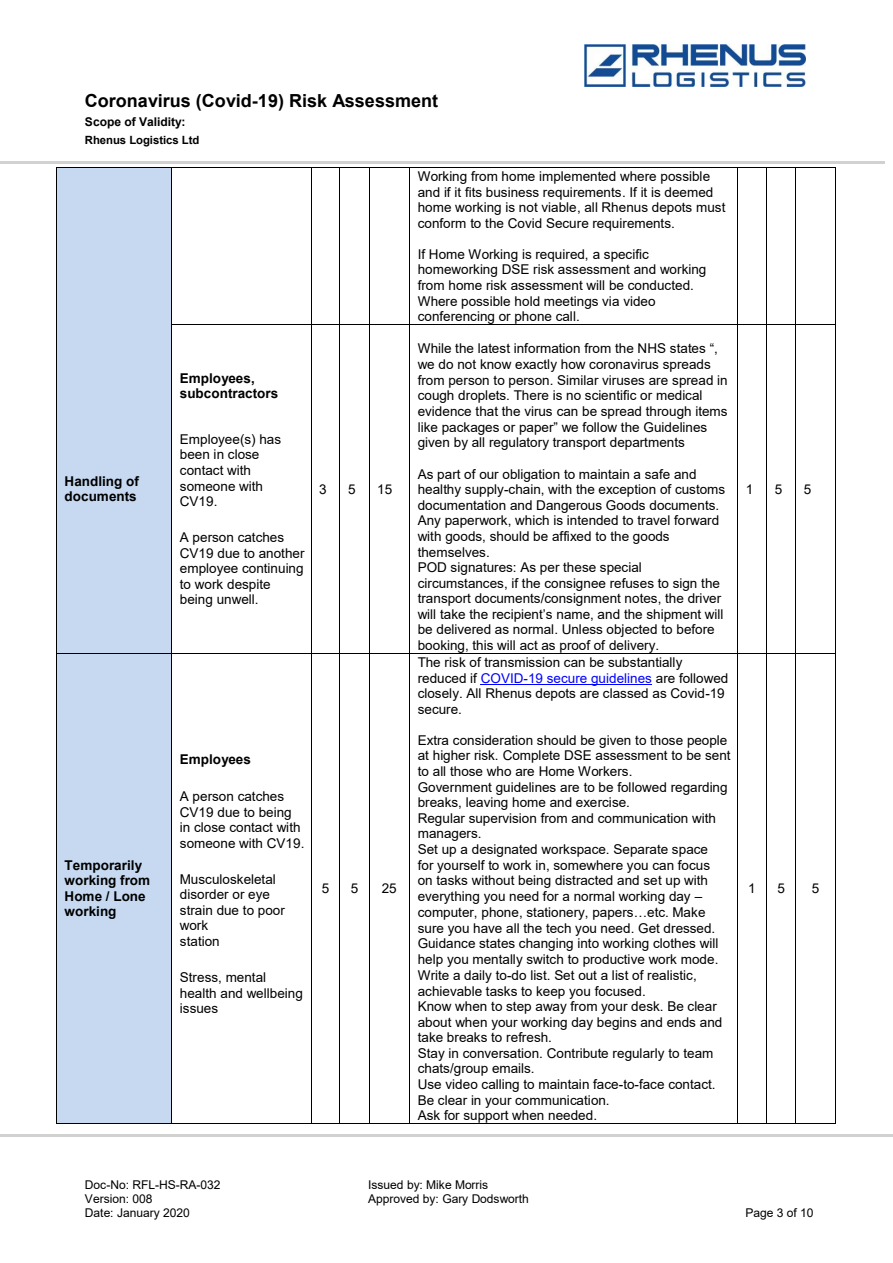
<style>
.page{position:relative;width:893px;height:1263px;background:#fff}
.page>*{position:absolute;margin:0;border:0;box-sizing:border-box;transform-origin:0 0}
.t1{font:700 18px "Arial";color:#000}
.t2{font:13.5px/15.6px "Arial";letter-spacing:.005em;color:#000}
.t3{font:700 13.5px/15.6px "Arial";color:#000}
.t4{font:12px "Arial";letter-spacing:-.005em;color:#000}
.t5{font:700 12px "Arial";color:#000}
.t6{font:700 11.4px "Arial";letter-spacing:-.01em;color:#000}
.s1{color:#00f}
</style>
<div class="page">
<hr style="left:0;top:1134px;width:893px;height:3px;background:#d1d1cf">
<img style="left:584px;top:45px;width:221px;height:42px">
<hr style="left:0;top:161px;width:885px;height:3px;background:#d1d1cf">
<div style="left:57px;top:168px;width:114px;height:156px;background:#c6d9f1"></div>
<hr style="left:172px;top:168px;width:139px;height:1px;background:#000">
<hr style="left:369px;top:168px;width:40px;height:1px;background:#000">
<hr style="left:410px;top:168px;width:327px;height:1px;background:#000">
<hr style="left:796px;top:168px;width:39px;height:1px;background:#000">
<hr style="left:56px;top:169px;width:1px;height:155px;background:#000">
<hr style="left:171px;top:169px;width:1px;height:155px;background:#000">
<hr style="left:311px;top:169px;width:1px;height:155px;background:#000">
<hr style="left:340px;top:169px;width:1px;height:155px;background:#000">
<hr style="left:369px;top:169px;width:1px;height:155px;background:#000">
<hr style="left:409px;top:169px;width:1px;height:155px;background:#000">
<hr style="left:737px;top:169px;width:1px;height:155px;background:#000">
<hr style="left:766px;top:169px;width:1px;height:155px;background:#000">
<hr style="left:795px;top:169px;width:1px;height:155px;background:#000">
<hr style="left:835px;top:169px;width:1px;height:155px;background:#000">
<div style="left:57px;top:325px;width:114px;height:328px;background:#c6d9f1"></div>
<hr style="left:57px;top:324px;width:114px;height:1px;background:#000">
<hr style="left:172px;top:324px;width:139px;height:1px;background:#000">
<svg style="left:311px;top:324px;width:58px;height:1px"></svg>
<hr style="left:369px;top:324px;width:40px;height:1px;background:#000">
<hr style="left:410px;top:324px;width:327px;height:1px;background:#000">
<svg style="left:737px;top:324px;width:59px;height:1px"></svg>
<hr style="left:796px;top:324px;width:39px;height:1px;background:#000">
<hr style="left:56px;top:325px;width:1px;height:328px;background:#000">
<hr style="left:171px;top:325px;width:1px;height:328px;background:#000">
<hr style="left:311px;top:325px;width:1px;height:328px;background:#000">
<hr style="left:340px;top:325px;width:1px;height:328px;background:#000">
<hr style="left:369px;top:325px;width:1px;height:328px;background:#000">
<hr style="left:409px;top:325px;width:1px;height:328px;background:#000">
<hr style="left:737px;top:325px;width:1px;height:328px;background:#000">
<hr style="left:766px;top:325px;width:1px;height:328px;background:#000">
<hr style="left:795px;top:325px;width:1px;height:328px;background:#000">
<hr style="left:835px;top:325px;width:1px;height:328px;background:#000">
<div style="left:57px;top:654px;width:114px;height:469px;background:#c6d9f1"></div>
<hr style="left:481px;top:684px;width:171px;height:1px;background:#00f">
<hr style="left:57px;top:653px;width:114px;height:1px;background:#000">
<hr style="left:172px;top:653px;width:139px;height:1px;background:#000">
<svg style="left:311px;top:653px;width:58px;height:1px"></svg>
<hr style="left:369px;top:653px;width:40px;height:1px;background:#000">
<hr style="left:410px;top:653px;width:327px;height:1px;background:#000">
<svg style="left:737px;top:653px;width:59px;height:1px"></svg>
<hr style="left:796px;top:653px;width:39px;height:1px;background:#000">
<hr style="left:56px;top:654px;width:1px;height:469px;background:#000">
<hr style="left:57px;top:1123px;width:114px;height:1px;background:#000">
<hr style="left:171px;top:654px;width:1px;height:469px;background:#000">
<hr style="left:172px;top:1123px;width:139px;height:1px;background:#000">
<hr style="left:311px;top:654px;width:1px;height:469px;background:#000">
<hr style="left:340px;top:654px;width:1px;height:469px;background:#000">
<hr style="left:369px;top:654px;width:1px;height:469px;background:#000">
<svg style="left:311px;top:1123px;width:58px;height:1px"></svg>
<hr style="left:369px;top:1123px;width:40px;height:1px;background:#000">
<hr style="left:409px;top:654px;width:1px;height:469px;background:#000">
<hr style="left:410px;top:1123px;width:327px;height:1px;background:#000">
<hr style="left:737px;top:654px;width:1px;height:469px;background:#000">
<hr style="left:766px;top:654px;width:1px;height:469px;background:#000">
<hr style="left:795px;top:654px;width:1px;height:469px;background:#000">
<svg style="left:737px;top:1123px;width:59px;height:1px"></svg>
<hr style="left:796px;top:1123px;width:39px;height:1px;background:#000">
<hr style="left:835px;top:654px;width:1px;height:469px;background:#000">
<h1 class="t1" style="left:85px;top:88px;width:355px">Coronavirus (Covid-19) Risk Assessment</h1>
<p class="t5" style="left:85px;top:113px;width:102px">Scope of Validity:</p>
<p class="t6" style="left:85px;top:132px;width:116px">Rhenus Logistics Ltd</p>
<p class="t3" style="left:65px;top:473px;width:76px">Handling of documents</p>
<p class="t3" style="left:65px;top:857px;width:87px">Temporarily working from<br>Home / Lone working</p>
<p class="t3" style="left:180px;top:371px;width:100px">Employees, subcontractors</p>
<p class="t2" style="left:180px;top:431px;width:103px">Employee(s) has been in close contact with someone with<br>CV19.</p>
<p class="t2" style="left:180px;top:530px;width:126px">A person catches<br>CV19 due to another employee continuing to work despite being unwell.</p>
<p class="t2" style="left:319px;top:481px;width:9px">3</p>
<p class="t2" style="left:348px;top:481px;width:9px">5</p>
<p class="t2" style="left:377px;top:481px;width:17px">15</p>
<p class="t3" style="left:180px;top:752px;width:73px">Employees</p>
<p class="t2" style="left:180px;top:788px;width:126px">A person catches<br>CV19 due to being in close contact with someone with CV19.</p>
<p class="t2" style="left:180px;top:871px;width:107px">Musculoskeletal disorder or eye strain due to poor work<br>station</p>
<p class="t2" style="left:180px;top:969px;width:125px">Stress, mental health and wellbeing issues</p>
<p class="t2" style="left:322px;top:881px;width:9px">5</p>
<p class="t2" style="left:351px;top:881px;width:9px">5</p>
<p class="t2" style="left:382px;top:881px;width:17px">25</p>
<p class="t2" style="left:418px;top:169px;width:309px">Working from home implemented where possible and if it fits business requirements. If it is deemed home working is not viable, all Rhenus depots must conform to the Covid Secure requirements.</p>
<p class="t2" style="left:418px;top:246px;width:290px">If Home Working is required, a specific homeworking DSE risk assessment and working from home risk assessment will be conducted.<br>Where possible hold meetings via video conferencing or phone call.</p>
<p class="t2" style="left:418px;top:341px;width:312px">While the latest information from the NHS states “, we do not know exactly how coronavirus spreads from person to person. Similar viruses are spread in cough droplets. There is no scientific or medical evidence that the virus can be spread through items like packages or paper” we follow the Guidelines given by all regulatory transport departments</p>
<p class="t2" style="left:418px;top:466px;width:309px">As part of our obligation to maintain a safe and healthy supply-chain, with the exception of customs documentation and Dangerous Goods documents.<br>Any paperwork, which is intended to travel forward with goods, should be affixed to the goods themselves.<br>POD signatures: As per these special circumstances, if the consignee refuses to sign the transport documents/consignment notes, the driver will take the recipient’s name, and the shipment will be delivered as normal. Unless objected to before booking, this will act as proof of delivery.</p>
<p class="t2" style="left:418px;top:654px;width:312px">The risk of transmission can be substantially reduced if <span class="s1">COVID-19 secure guidelines</span> are followed closely. All Rhenus depots are classed as Covid-19 secure.</p>
<p class="t2" style="left:418px;top:732px;width:314px">Extra consideration should be given to those people at higher risk. Complete DSE assessment to be sent to all those who are Home Workers.<br>Government guidelines are to be followed regarding breaks, leaving home and exercise.<br>Regular supervision from and communication with managers.<br>Set up a designated workspace. Separate space<br>for yourself to work in, somewhere you can focus<br>on tasks without being distracted and set up with everything you need for a normal working day – computer, phone, stationery, papers…etc. Make sure you have all the tech you need. Get dressed.<br>Guidance states changing into working clothes will help you mentally switch to productive work mode.<br>Write a daily to-do list. Set out a list of realistic, achievable tasks to keep you focused.<br>Know when to step away from your desk. Be clear about when your working day begins and ends and take breaks to refresh.<br>Stay in conversation. Contribute regularly to team chats/group emails.<br>Use video calling to maintain face-to-face contact.<br>Be clear in your communication.<br>Ask for support when needed.</p>
<p class="t2" style="left:746px;top:481px;width:9px">1</p>
<p class="t2" style="left:775px;top:481px;width:9px">5</p>
<p class="t2" style="left:804px;top:481px;width:9px">5</p>
<p class="t2" style="left:748px;top:881px;width:9px">1</p>
<p class="t2" style="left:777px;top:881px;width:9px">5</p>
<p class="t2" style="left:812px;top:881px;width:9px">5</p>
<p class="t4" style="left:85px;top:1176px;width:137px">Doc-No: RFL-HS-RA-032</p>
<p class="t4" style="left:368px;top:1176px;width:122px">Issued by: Mike Morris</p>
<p class="t4" style="left:85px;top:1190px;width:69px">Version: 008</p>
<p class="t4" style="left:368px;top:1190px;width:162px">Approved by: Gary Dodsworth</p>
<p class="t4" style="left:85px;top:1204px;width:106px">Date: January 2020</p>
<p class="t4" style="left:745px;top:1204px;width:70px">Page 3 of 10</p>
</div>
